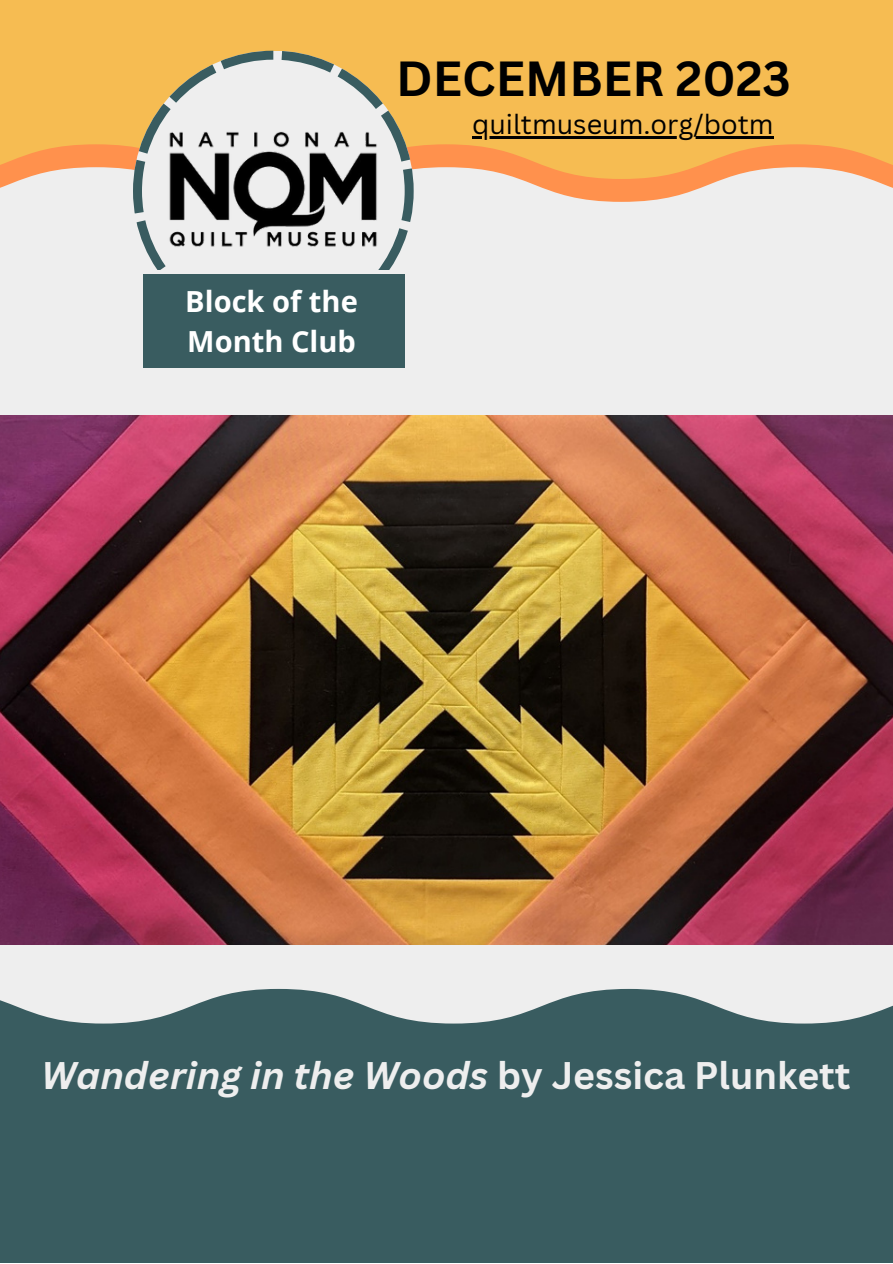
<style>
.page{position:relative;width:893px;height:1264px;background:#fff}
.page>*{position:absolute;margin:0;border:0;box-sizing:border-box;transform-origin:0 0}
.t1{font:700 48px "Canva Sans";color:#000}
.t2{font:italic 700 37.5px "Canva Sans";color:#eee}
.t3{font:700 29.1px "Open Sans";color:#fff}
.t4{font:27px "Canva Sans";color:#000}
.s1{font-style:normal}
</style>
<div class="page">
<div style="left:0;top:0;width:892px;height:1262px;background:#eee"></div>
<svg style="left:0;top:179px;width:892px;height:23px"></svg>
<svg style="left:0;top:0;width:892px;height:179px;background:#f6b955"></svg>
<svg style="left:133px;top:51px;width:280px;height:219px"></svg>
<img style="left:166px;top:123px;width:212px;height:136px">
<div style="left:144px;top:274px;width:261px;height:93px;background:#395c60"></div>
<div style="left:0;top:1078px;width:892px;height:184px;background:#395c60"></div>
<svg style="left:0;top:988px;width:892px;height:90px;fill:#395c60"></svg>
<hr style="left:472px;top:136px;width:301px;height:2px;background:#000">
<img style="left:0;top:415px;width:892px;height:529px">
<p class="t1" style="left:396px;top:45px;width:396px">DECEMBER 2023</p>
<p class="t4" style="left:472px;top:105px;width:303px">quiltmuseum.org/botm</p>
<p class="t3" style="left:185px;top:281px;width:174px">Block of the</p>
<p class="t3" style="left:187px;top:321px;width:170px">Month Club</p>
<p class="t2" style="left:41px;top:1048px;width:810px">Wandering in the Woods <span class="s1">by Jessica Plunkett</span></p>
</div>
